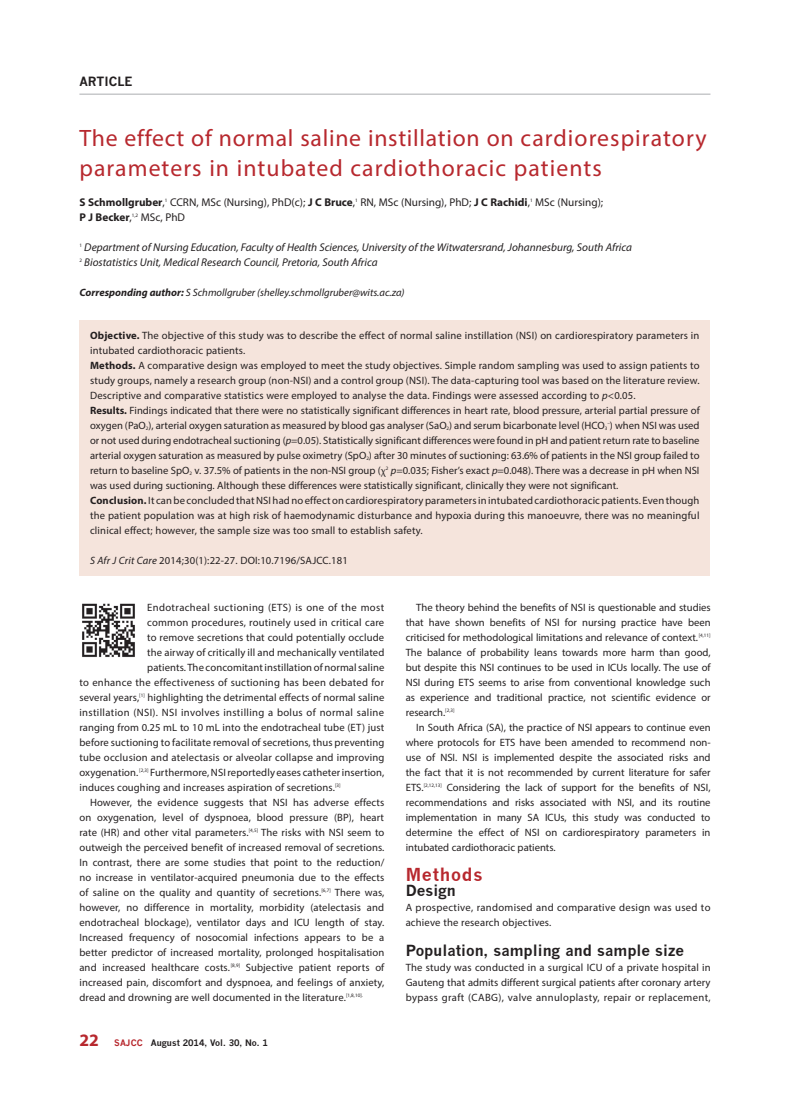
<style>
.page{position:relative;width:797px;height:1105px;background:#fff}
.page>*{position:absolute;margin:0;border:0;box-sizing:border-box;transform-origin:0 0}
.t1{font:23.75px/30px "Myriad Pro";letter-spacing:.04em;color:#b7282e}
.t2{font:700 17.5px "News Gothic";letter-spacing:.045em;color:#b7282e}
.t3{font:700 15px "News Gothic";color:#231f20}
.t4{font:700 12.5px "News Gothic";color:#231f20}
.t5{font:italic 11.25px/15px "Myriad Pro";color:#231f20}
.t6{font:11.25px/15px "Myriad Pro";color:#231f20}
.t7{font:10.62px/15px "Myriad Pro";letter-spacing:.01em;color:#231f20;text-align:justify}
.t8{font:italic 10.62px "Myriad Pro";color:#231f20}
.t9{font:10.62px "Myriad Pro";letter-spacing:.03em;color:#231f20}
.t10{font:10.62px "Myriad Pro";letter-spacing:.035em;color:#231f20}
.t11{font:700 8.75px "News Gothic";color:#231f20}
.s1{font-weight:700}
.s2{font-style:italic}
.s3{font-family:"Minion Pro"}
.s4{font-family:"Myriad Pro";font-size:17.5px;color:#b7282e}
.s5{color:#b7282e}
</style>
<div class="page">
<hr style="left:79px;top:94px;width:631px;height:1px;background:#bcbdc0">
<div style="left:79px;top:320px;width:631px;height:255px;background:#f5e4dc"></div>
<img style="left:82px;top:604px;width:53px;height:53px">
<p class="t4" style="left:79px;top:74px;width:55px">ARTICLE</p>
<h1 class="t1" style="left:79px;top:123px;width:628px">The effect of normal saline instillation on cardiorespiratory parameters in intubated cardiothoracic patients</h1>
<p class="t6" style="left:79px;top:195px;width:525px"><span class="s1">S Schmollgruber</span>,<sup>1</sup> CCRN, MSc (Nursing), PhD(c); <span class="s1">J C Bruce</span>,<sup>1</sup> RN, MSc (Nursing), PhD; <span class="s1">J C Rachidi</span>,<sup>1</sup> MSc (Nursing);<br><span class="s1">P J Becker</span>,<sup>1,2</sup> MSc, PhD</p>
<p class="t5" style="left:79px;top:240px;width:554px"><sup>1</sup> Department of Nursing Education, Faculty of Health Sciences, University of the Witwatersrand, Johannesburg, South Africa<br><sup>2</sup> Biostatistics Unit, Medical Research Council, Pretoria, South Africa</p>
<p class="t8" style="left:79px;top:286px;width:327px"><span class="s1">Corresponding author:</span> S Schmollgruber (shelley.schmollgruber@wits.ac.za)</p>
<p class="t7" style="left:90px;top:327px;width:611px;text-align:left"><span class="s1">Objective.</span> The objective of this study was to describe the effect of normal saline instillation (NSI) on cardiorespiratory parameters in intubated cardiothoracic patients.<br><span class="s1">Methods.</span> A comparative design was employed to meet the study objectives. Simple random sampling was used to assign patients to study groups, namely a research group (non-NSI) and a control group (NSI). The data-capturing tool was based on the literature review.<br>Descriptive and comparative statistics were employed to analyse the data. Findings were assessed according to <span class="s2">p</span>&lt;0.05.<br><span class="s1">Results.</span> Findings indicated that there were no statistically significant differences in heart rate, blood pressure, arterial partial pressure of oxygen (PaO<sub>2</sub>), arterial oxygen saturation as measured by blood gas analyser (SaO<sub>2</sub>) and serum bicarbonate level (HCO<sub>3</sub><sup>–</sup>) when NSI was used or not used during endotracheal suctioning (<span class="s2">p</span>=0.05). Statistically significant differences were found in pH and patient return rate to baseline arterial oxygen saturation as measured by pulse oximetry (SpO<sub>2</sub>) after 30 minutes of suctioning: 63.6% of patients in the NSI group failed to return to baseline SpO<sub>2</sub> v. 37.5% of patients in the non-NSI group (<span class="s3">χ</span><sup>2</sup> <span class="s2">p</span>=0.035; Fisher’s exact <span class="s2">p</span>=0.048). There was a decrease in pH when NSI was used during suctioning. Although these differences were statistically significant, clinically they were not significant.<br><span class="s1">Conclusion.</span> It can be concluded that NSI had no effect on cardiorespiratory parameters in intubated cardiothoracic patients. Even though the patient population was at high risk of haemodynamic disturbance and hypoxia during this manoeuvre, there was no meaningful clinical effect; however, the sample size was too small to establish safety.</p>
<p class="t7" style="left:90px;top:552px;width:259px"><span class="s2">S Afr J Crit Care</span> 2014;30(1):22-27. DOI:10.7196/SAJCC.181</p>
<p class="t10" style="left:147px;top:601px;width:238px">Endotracheal suctioning (ETS) is one of the most</p>
<p class="t7" style="left:147px;top:615px;width:238px">common procedures, routinely used in critical care</p>
<p class="t7" style="left:147px;top:630px;width:238px">to remove secretions that could potentially occlude</p>
<p class="t7" style="left:147px;top:645px;width:239px">the airway of critically ill and mechanically ventilated</p>
<p class="t7" style="left:147px;top:660px;width:239px">patients. The concomitant instillation of normal saline</p>
<p class="t7" style="left:79px;top:675px;width:306px">to enhance the effectiveness of suctioning has been debated for</p>
<p class="t7" style="left:79px;top:690px;width:306px">several years,<sup>[1]</sup> highlighting the detrimental effects of normal saline</p>
<p class="t9" style="left:79px;top:706px;width:306px">instillation (NSI). NSI involves instilling a bolus of normal saline</p>
<p class="t7" style="left:79px;top:720px;width:306px">ranging from 0.25 mL to 10 mL into the endotracheal tube (ET) just</p>
<p class="t7" style="left:79px;top:735px;width:306px">before suctioning to facilitate removal of secretions, thus preventing</p>
<p class="t7" style="left:79px;top:750px;width:306px">tube occlusion and atelectasis or alveolar collapse and improving</p>
<p class="t7" style="left:79px;top:765px;width:306px">oxygenation. <sup>[2,3]</sup> Furthermore, NSI reportedly eases catheter insertion,</p>
<p class="t7" style="left:79px;top:780px;width:263px">induces coughing and increases aspiration of secretions.<sup>[3]</sup></p>
<p class="t7" style="left:90px;top:795px;width:296px">However, the evidence suggests that NSI has adverse effects</p>
<p class="t7" style="left:79px;top:810px;width:306px">on oxygenation, level of dyspnoea, blood pressure (BP), heart</p>
<p class="t7" style="left:79px;top:825px;width:306px">rate (HR) and other vital parameters.<sup>[4,5]</sup> The risks with NSI seem to</p>
<p class="t7" style="left:79px;top:840px;width:306px">outweigh the perceived benefit of increased removal of secretions.</p>
<p class="t7" style="left:79px;top:855px;width:306px">In contrast, there are some studies that point to the reduction/</p>
<p class="t7" style="left:79px;top:870px;width:306px">no increase in ventilator-acquired pneumonia due to the effects</p>
<p class="t7" style="left:79px;top:885px;width:306px">of saline on the quality and quantity of secretions.<sup>[6,7]</sup> There was,</p>
<p class="t7" style="left:79px;top:900px;width:306px">however, no difference in mortality, morbidity (atelectasis and</p>
<p class="t7" style="left:79px;top:915px;width:306px">endotracheal blockage), ventilator days and ICU length of stay.</p>
<p class="t7" style="left:79px;top:930px;width:306px">Increased frequency of nosocomial infections appears to be a</p>
<p class="t7" style="left:79px;top:945px;width:306px">better predictor of increased mortality, prolonged hospitalisation</p>
<p class="t7" style="left:79px;top:960px;width:306px">and increased healthcare costs. <sup>[8,9]</sup> Subjective patient reports of</p>
<p class="t7" style="left:79px;top:975px;width:306px">increased pain, discomfort and dyspnoea, and feelings of anxiety,</p>
<p class="t7" style="left:79px;top:990px;width:285px">dread and drowning are well documented in the literature.<sup>[1,8,10].</sup></p>
<p class="t7" style="left:405px;top:600px;width:306px;text-indent:11px">The theory behind the benefits of NSI is questionable and studies that have shown benefits of NSI for nursing practice have been criticised for methodological limitations and relevance of context.<sup>[4,11] </sup>The balance of probability leans towards more harm than good, but despite this NSI continues to be used in ICUs locally. The use of NSI during ETS seems to arise from conventional knowledge such as experience and traditional practice, not scientific evidence or research.<sup>[2,3]</sup></p>
<p class="t7" style="left:405px;top:720px;width:306px;text-indent:11px">In South Africa (SA), the practice of NSI appears to continue even where protocols for ETS have been amended to recommend non&shy;use of NSI. NSI is implemented despite the associated risks and the fact that it is not recommended by current literature for safer ETS.<sup>[2,12,13]</sup> Considering the lack of support for the benefits of NSI, recommendations and risks associated with NSI, and its routine implementation in many SA ICUs, this study was conducted to determine the effect of NSI on cardiorespiratory parameters in intubated cardiothoracic patients.</p>
<h2 class="t2" style="left:405px;top:864px;width:79px">Methods</h2>
<h3 class="t3" style="left:405px;top:882px;width:52px">Design</h3>
<p class="t7" style="left:405px;top:900px;width:306px">A prospective, randomised and comparative design was used to achieve the research objectives.</p>
<h3 class="t3" style="left:405px;top:942px;width:280px">Population, sampling and sample size</h3>
<p class="t7" style="left:405px;top:960px;width:306px">The study was conducted in a surgical ICU of a private hospital in Gauteng that admits different surgical patients after coronary artery bypass graft (CABG), valve annuloplasty, repair or replacement,</p>
<p class="t11" style="left:79px;top:1037px;width:190px"><span class="s4">22</span> <span class="s5">SAJCC</span> August 2014, Vol. 30, No. 1</p>
</div>
